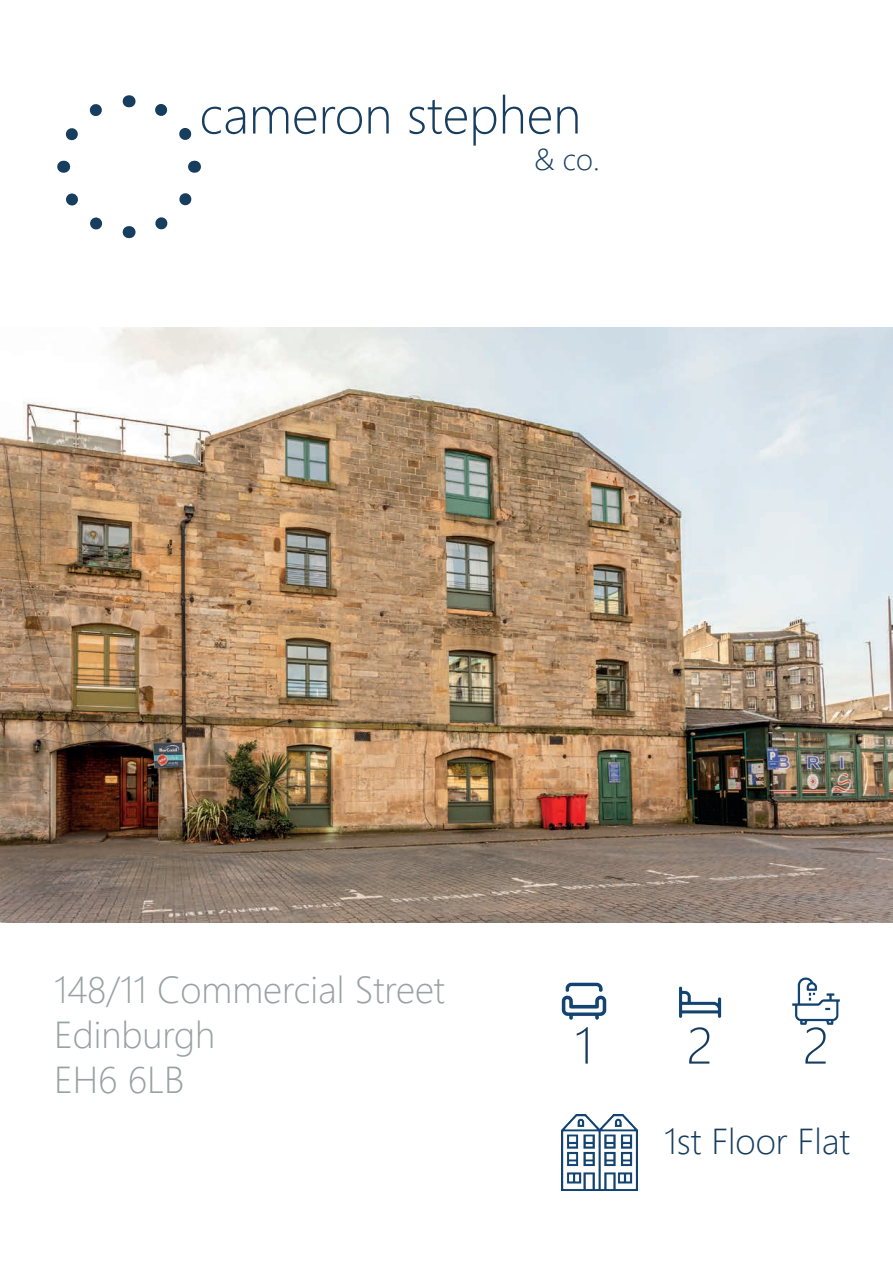
<style>
.page{position:relative;width:893px;height:1263px;background:#fff}
.page>*{position:absolute;margin:0;border:0;box-sizing:border-box;transform-origin:0 0}
.t1{font:300 52.5px "Segoe UI";color:#173d5f}
.t2{font:300 51px "Segoe UI";color:#153c5f}
.t3{font:300 37.5px/45px "Segoe UI";color:#9aa1a2}
.t4{font:300 36px "Segoe UI";color:#153c5f}
.t5{font:300 30px "Segoe UI";color:#173d5f}
</style>
<div class="page">
<img style="left:0;top:327px;width:893px;height:595px">
<svg style="left:155px;top:161px;width:46px;height:69px"></svg>
<svg style="left:129px;top:95px;width:63px;height:45px"></svg>
<svg style="left:57px;top:104px;width:45px;height:69px"></svg>
<svg style="left:66px;top:193px;width:64px;height:46px"></svg>
<img style="left:561px;top:982px;width:46px;height:38px">
<img style="left:679px;top:986px;width:43px;height:32px">
<img style="left:792px;top:977px;width:48px;height:48px">
<img style="left:561px;top:1114px;width:77px;height:77px">
<h1 class="t1" style="left:200px;top:65px;width:383px">cameron stephen</h1>
<p class="t5" style="left:534px;top:131px;width:67px">&amp; co.</p>
<p class="t3" style="left:54px;top:964px;width:393px">148/11 Commercial Street<br>Edinburgh<br>EH6 6LB</p>
<h2 class="t2" style="left:575px;top:997px;width:20px">1</h2>
<h2 class="t2" style="left:687px;top:997px;width:28px">2</h2>
<h2 class="t2" style="left:803px;top:997px;width:28px">2</h2>
<p class="t4" style="left:664px;top:1107px;width:188px">1st Floor Flat</p>
</div>
